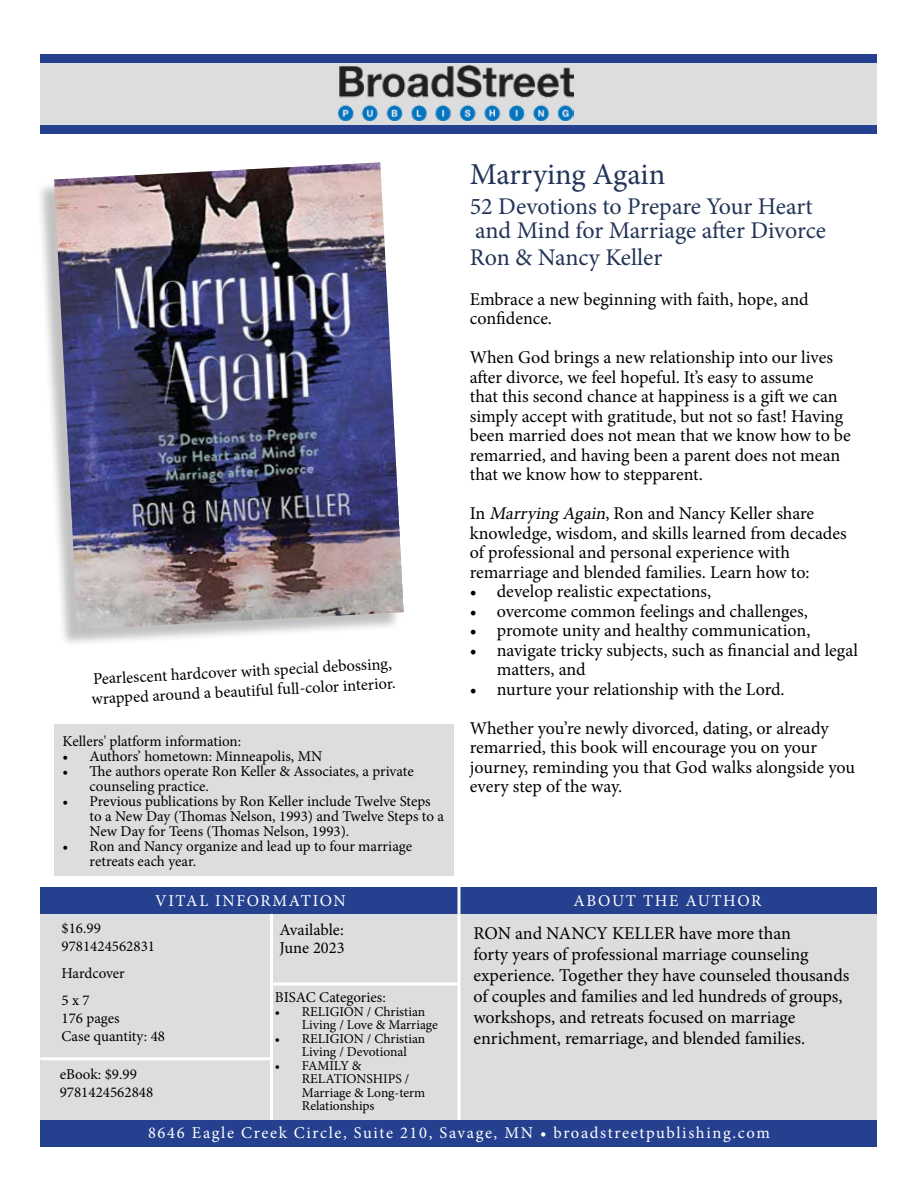
<style>
.page{position:relative;width:918px;height:1188px;background:#fff}
.page>*{position:absolute;margin:0;border:0;box-sizing:border-box;transform-origin:0 0}
.t1{font:30.3px "Minion Pro";color:#223457}
.t2{font:24px/24px "Minion Pro";letter-spacing:-.01em;color:#223457}
.t3{font:18px/19.5px "Minion Pro";color:#000}
.t4{font:16.5px/18px "Minion Pro";color:#000}
.t5{font:16.5px "Minion Pro";letter-spacing:.1em;color:#fff}
.t6{font:15px/15px "Minion Pro";letter-spacing:-.005em;color:#000}
.t7{font:13.5px/13.5px "Minion Pro";color:#000}
.s1{font-style:italic}
</style>
<div class="page">
<div style="left:40px;top:887px;width:838px;height:251px;background:#dcddde"></div>
<div style="left:40px;top:887px;width:420px;height:27px;background:#25408f"></div>
<div style="left:460px;top:887px;width:418px;height:27px;background:#25408f"></div>
<hr style="left:270px;top:914px;width:3px;height:212px;background:#fff">
<hr style="left:458px;top:886px;width:2px;height:252px;background:#fff">
<hr style="left:272px;top:982px;width:187px;height:3px;background:#fff">
<hr style="left:40px;top:1057px;width:232px;height:3px;background:#fff">
<div style="left:40px;top:1120px;width:838px;height:28px;background:#25408f"></div>
<div style="left:40px;top:54px;width:838px;height:74px;background:#dcddde"></div>
<div style="left:40px;top:125px;width:838px;height:9px;background:#25408f"></div>
<div style="left:40px;top:54px;width:838px;height:9px;background:#25408f"></div>
<img style="left:339px;top:66px;width:234px;height:55px">
<div style="left:54px;top:724px;width:399px;height:152px;background:#dcddde"></div>
<div style="left:36px;top:165px;width:365px;height:482px;background:#000;opacity:.25"></div>
<img style="left:54px;top:162px;width:350px;height:467px">
<p class="t4" style="left:90px;top:669px;width:306px;line-height:19.8px;rotate:-3deg">Pearlescenthardcover with specialdebossing, wrapped around a beautifulfull-color interior.</p>
<p class="t6" style="left:63px;top:734px;width:180px">Kellers' platform information:</p>
<p class="t6" style="left:63px;top:749px;width:261px">• Authors’ hometown: Minneapolis, MN</p>
<p class="t6" style="left:90px;top:764px;width:326px;text-indent:-27px">• The authors operate Ron Keller &amp; Associates, a private counseling practice.</p>
<p class="t6" style="left:90px;top:794px;width:356px;text-indent:-27px">• Previous publications by Ron Keller include Twelve Steps to a New Day (Thomas Nelson, 1993) and Twelve Steps to a<br>New Day for Teens (Thomas Nelson, 1993).</p>
<p class="t6" style="left:90px;top:839px;width:324px;text-indent:-27px">• Ron and Nancy organize and lead up to four marriage retreats each year.</p>
<p class="t5" style="left:155px;top:889px;width:192px">VITAL INFORMATION</p>
<p class="t6" style="left:62px;top:919px;width:95px;line-height:18px">$16.99<br>9781424562831</p>
<p class="t6" style="left:62px;top:960px;width:65px;line-height:27px">Hardcover<br>5 x 7</p>
<p class="t6" style="left:62px;top:1009px;width:105px;line-height:18px">176 pages<br>Case quantity: 48</p>
<p class="t6" style="left:60px;top:1065px;width:95px;line-height:18px">eBook: $9.99<br>9781424562848</p>
<p class="t4" style="left:280px;top:921px;width:67px">Available:<br>June 2023</p>
<p class="t6" style="left:275px;top:990px;width:112px">BISAC Categories:</p>
<p class="t7" style="left:302px;top:1005px;width:137px;text-indent:-27px">• RELIGION / Christian<br>Living / Love &amp; Marriage</p>
<p class="t7" style="left:302px;top:1032px;width:125px;text-indent:-27px">• RELIGION / Christian<br>Living / Devotional</p>
<p class="t7" style="left:302px;top:1059px;width:125px;text-indent:-27px">• FAMILY &amp;<br>RELATIONSHIPS /<br>Marriage &amp; Long-term<br>Relationships</p>
<h1 class="t1" style="left:470px;top:154px;width:197px">Marrying Again</h1>
<h2 class="t2" style="left:470px;top:195px;width:358px">52 Devotions to Prepare Your Heart and Mind for Marriage after Divorce</h2>
<h2 class="t2" style="left:470px;top:246px;width:194px">Ron &amp; Nancy Keller</h2>
<p class="t3" style="left:470px;top:289px;width:340px">Embrace a new beginning with faith, hope, and confidence.</p>
<p class="t3" style="left:470px;top:348px;width:383px">When God brings a new relationship into our lives after divorce, we feel hopeful. It’s easy to assume<br>that this second chance at happiness is a gift we can simply accept with gratitude, but not so fast! Having been married does not mean that we know how to be remarried, and having been a parent does not mean that we know how to stepparent.</p>
<p class="t3" style="left:470px;top:504px;width:378px">In <span class="s1">Marrying Again</span>, Ron and Nancy Keller share knowledge, wisdom, and skills learned from decades of professional and personal experience with remarriage and blended families. Learn how to:</p>
<p class="t3" style="left:470px;top:582px;width:243px">• develop realistic expectations,</p>
<p class="t3" style="left:470px;top:601px;width:340px">• overcome common feelings and challenges,</p>
<p class="t3" style="left:470px;top:621px;width:342px">• promote unity and healthy communication,</p>
<p class="t3" style="left:497px;top:640px;width:363px;text-indent:-27px">• navigate tricky subjects, such as financial and legal matters, and</p>
<p class="t3" style="left:470px;top:669px;width:360px;line-height:39px">• nurture your relationship with the Lord.<br>Whether you’re newly divorced, dating, or already</p>
<p class="t3" style="left:470px;top:738px;width:387px">remarried, this book will encourage you on your journey, reminding you that God walks alongside you every step of the way.</p>
<p class="t5" style="left:574px;top:890px;width:189px">ABOUT THE AUTHOR</p>
<p class="t3" style="left:473px;top:923px;width:378px;line-height:21px">RON and NANCY KELLER have more than<br>forty years of professional marriage counseling experience. Together they have counseled thousands of couples and families and led hundreds of groups, workshops, and retreats focused on marriage enrichment, remarriage, and blended families.</p>
<p class="t5" style="left:148px;top:1122px;width:623px">8646 Eagle Creek Circle, Suite 210, Savage, MN • broadstreetpublishing.com</p>
</div>
